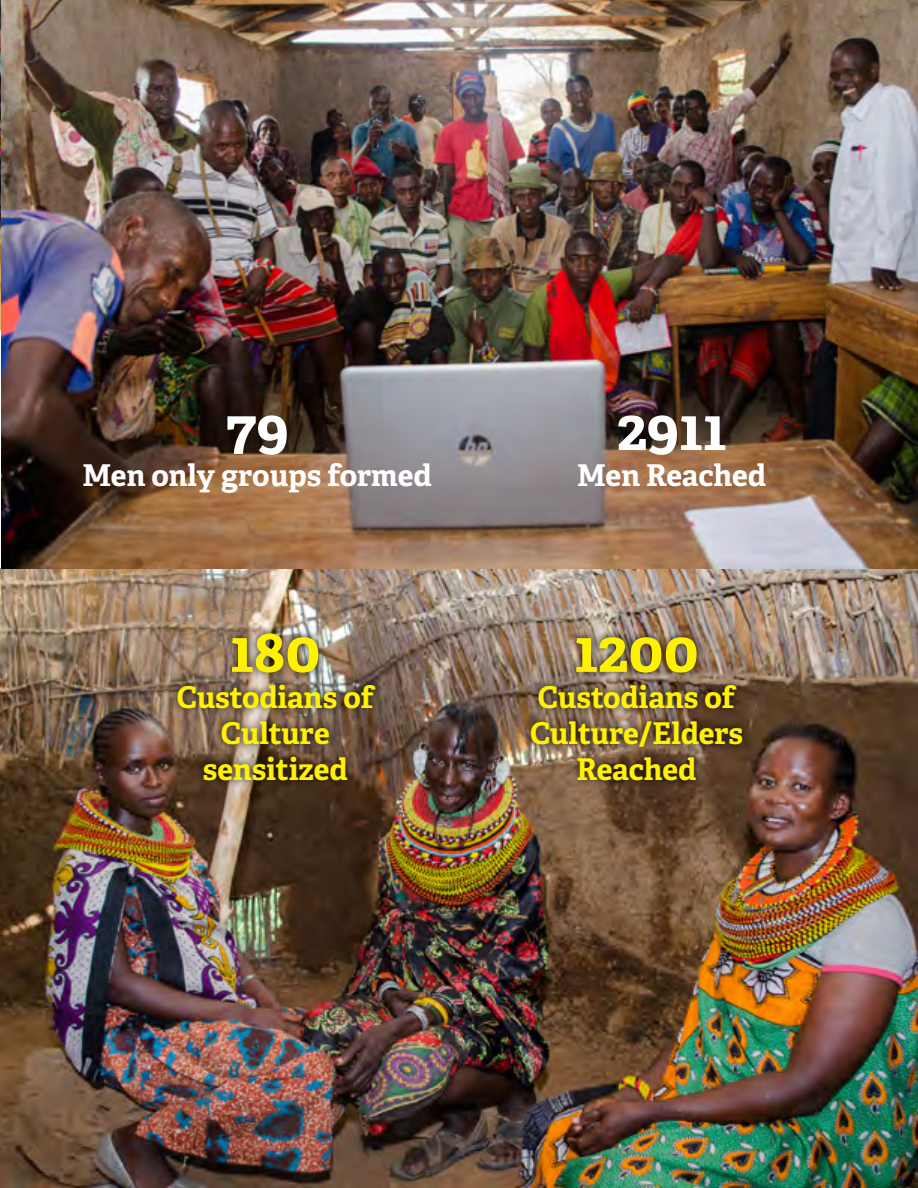
<style>
.page{position:relative;width:918px;height:1188px;background:#fff}
.page>*{position:absolute;margin:0;border:0;box-sizing:border-box;transform-origin:0 0}
.t1{font:700 58.5px "Adelle";color:#fff200}
.t2{font:700 58.5px "Adelle";letter-spacing:-.005em;color:#fff}
.t3{font:700 30px/36px "Adelle";color:#fff200;text-align:center}
.t4{font:700 30px "Adelle";letter-spacing:-.005em;color:#fff}
</style>
<div class="page">
<img style="left:0;top:0;width:918px;height:1188px">
<div style="left:169px;top:625px;width:215px;height:164px;background:#000;opacity:.75"></div>
<div style="left:523px;top:628px;width:228px;height:161px;background:#000;opacity:.75"></div>
<h1 class="t2" style="left:225px;top:392px;width:65px">79</h1>
<p class="t4" style="left:82px;top:456px;width:351px">Men only groups formed</p>
<h1 class="t1" style="left:230px;top:614px;width:92px">180</h1>
<p class="t3" style="left:177px;top:679px;width:199px">Custodians of<br>Culture sensitized</p>
<h1 class="t2" style="left:617px;top:392px;width:111px">2911</h1>
<p class="t4" style="left:577px;top:456px;width:191px">Men Reached</p>
<h1 class="t1" style="left:574px;top:614px;width:126px">1200</h1>
<p class="t3" style="left:530px;top:679px;width:215px">Custodians of<br>Culture/Elders<br>Reached</p>
</div>
